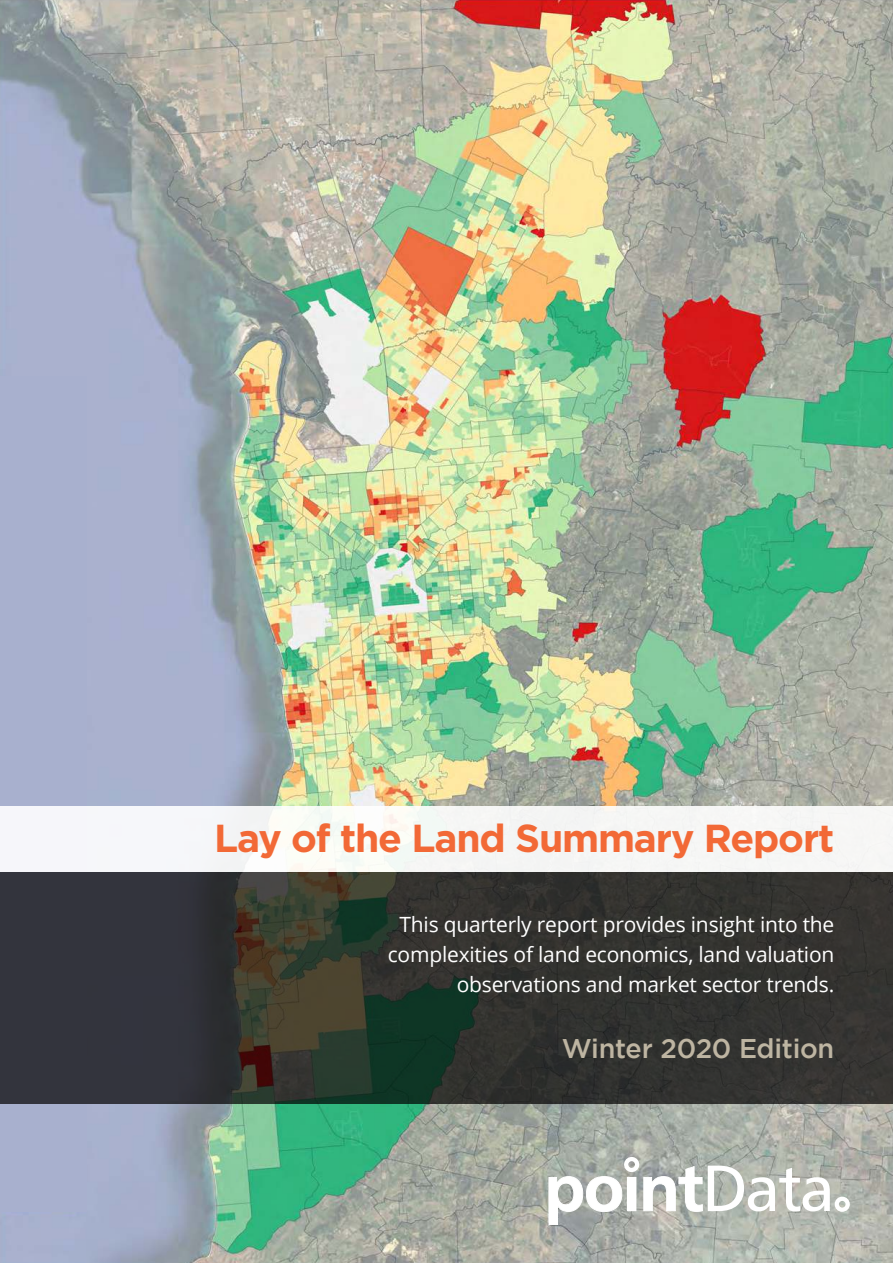
<style>
.page{position:relative;width:893px;height:1263px;background:#fff}
.page>*{position:absolute;margin:0;border:0;box-sizing:border-box;transform-origin:0 0}
.t1{font:700 39px "Gotham";letter-spacing:-.03em;color:#f26936}
.t2{font:500 27px "Gotham";letter-spacing:-.01em;color:#beb5a2}
.t3{font:21px/30px "Open Sans";letter-spacing:-.01em;color:#fff;text-align:right}
</style>
<div class="page">
<img style="left:0;top:0;width:893px;height:1263px">
<div style="left:0;top:376px;width:86px;height:835px;background:#a8b0ce"></div>
<svg style="left:0;top:872px;width:893px;height:231px;background:#313331"></svg>
<div style="left:0;top:806px;width:893px;height:66px;background:#f6f6f6"></div>
<svg style="left:548px;top:1156px;width:303px;height:69px"></svg>
<h1 class="t1" style="left:214px;top:824px;width:622px">Lay of the Land Summary Report</h1>
<p class="t3" style="left:388px;top:912px;width:448px">This quarterly report provides insight into the complexities of land economics, land valuation observations and market sector trends.</p>
<p class="t2" style="left:562px;top:1033px;width:274px">Winter 2020 Edition</p>
</div>
